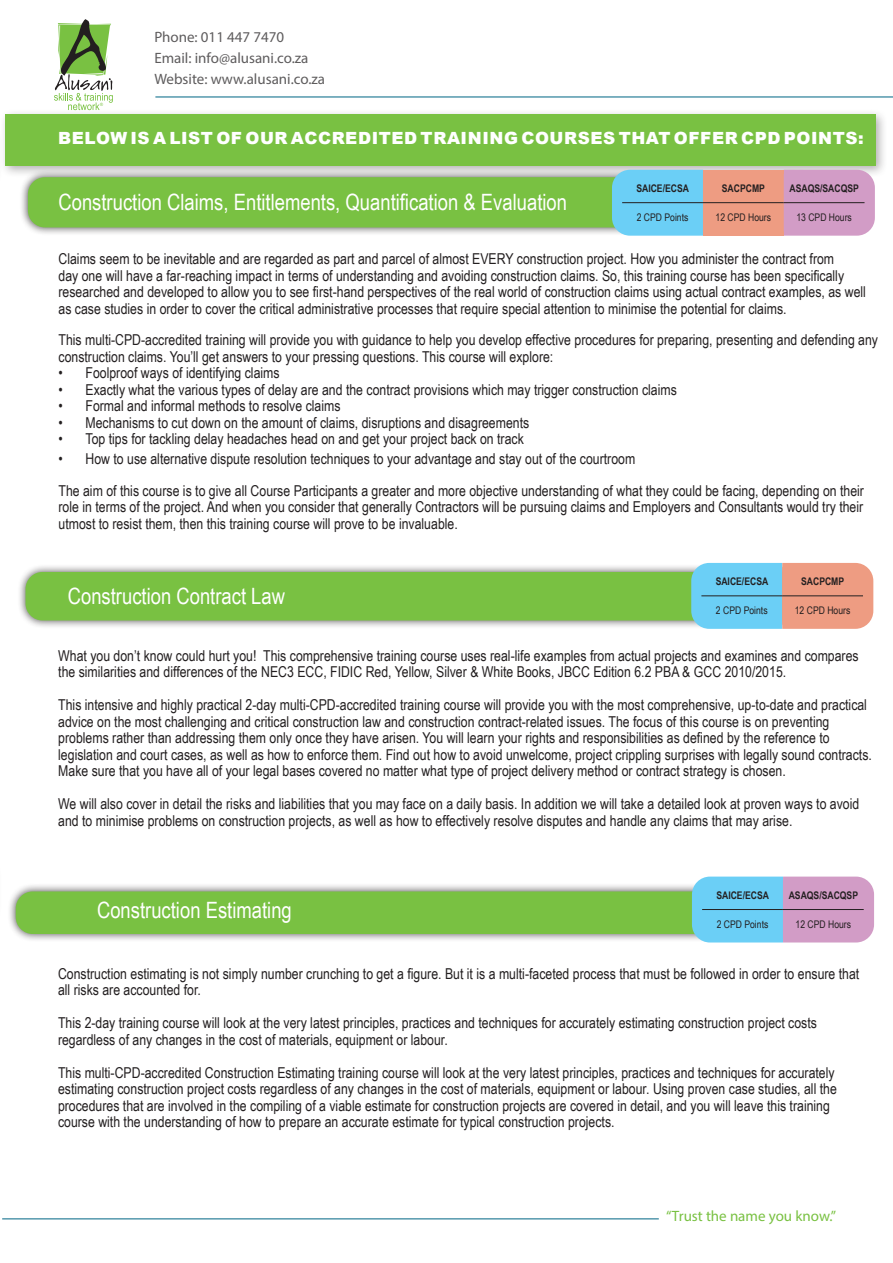
<style>
.page{position:relative;width:893px;height:1263px;background:#fff}
.page>*{position:absolute;margin:0;border:0;box-sizing:border-box;transform-origin:0 0}
.Heading{font:22.5px "Arial Narrow";color:#fff}
.Heading-2{font:900 16.8px "Arial";letter-spacing:.035em;color:#fff}
.Body{font:15px/16.5px "Arial Narrow";color:#231f20}
.t1{font:15px "Myriad Pro";color:#5e5c5d}
.t2{font:15px "Myriad Pro";color:#79c142}
.Body-2{font:10.5px "Arial Narrow";color:#231f20}
.Body-3{font:700 10.5px "Arial Narrow";color:#231f20}
.t3{font:4.35px "Arial Narrow";color:#79c142;scale:1.06 1}
</style>
<div class="page">
<div style="left:0;top:108px;width:888px;height:70px;background:#231f20;opacity:.36"></div>
<div style="left:5px;top:114px;width:870px;height:52px;background:#79c142"></div>
<svg style="left:54px;top:19px;width:59px;height:91px"></svg>
<hr style="left:2px;top:1218px;width:657px;height:1px;background:#5498ad">
<hr style="left:155px;top:96px;width:738px;height:2px;background:#5498ad">
<div style="left:20px;top:169px;width:806px;height:67px;background:#231f20;opacity:.75"></div>
<div style="left:28px;top:177px;width:789px;height:50px;background:#79c142;border-radius:17px"></div>
<svg style="left:612px;top:170px;width:263px;height:66px;background:#b7aec1"></svg>
<hr style="left:622px;top:202px;width:81px;height:1px;background:#231f20">
<hr style="left:703px;top:202px;width:81px;height:1px;background:#231f20">
<hr style="left:784px;top:202px;width:80px;height:1px;background:#231f20">
<hr style="left:0;top:126px;width:3px;height:61px;background:#fafafa">
<div style="left:17px;top:564px;width:806px;height:64px;background:#231f20;opacity:.75"></div>
<div style="left:26px;top:572px;width:789px;height:48px;background:#79c142;border-radius:17px"></div>
<div style="left:7px;top:883px;width:814px;height:59px;background:#231f20;opacity:.75"></div>
<div style="left:16px;top:891px;width:797px;height:43px;background:#79c142;border-radius:17px"></div>
<svg style="left:692px;top:876px;width:182px;height:66px;background:#a0b7de"></svg>
<hr style="left:702px;top:909px;width:81px;height:1px;background:#231f20">
<hr style="left:783px;top:909px;width:81px;height:1px;background:#231f20">
<svg style="left:691px;top:563px;width:182px;height:66px;background:#acb5bb"></svg>
<hr style="left:701px;top:596px;width:81px;height:1px;background:#231f20">
<hr style="left:782px;top:596px;width:81px;height:1px;background:#231f20">
<p class="t3" style="left:100px;top:101px;width:4px">®</p>
<p class="t1" style="left:154px;top:28px;width:131px">Phone: 011 447 7470</p>
<p class="t1" style="left:154px;top:49px;width:156px">Email: info@alusani.co.za</p>
<p class="t1" style="left:154px;top:70px;width:172px">Website: www.alusani.co.za</p>
<p class="Heading-2" style="left:58px;top:126px;width:807px">BELOW IS A LIST OF OUR ACCREDITED TRAINING COURSES THAT OFFER CPD POINTS:</p>
<p class="Heading" style="left:58px;top:185px;width:510px">Construction Claims, Entitlements, Quantification &amp; Evaluation</p>
<p class="Body-3" style="left:636px;top:180px;width:54px">SAICE/ECSA</p>
<p class="Body-3" style="left:722px;top:180px;width:45px">SACPCMP</p>
<p class="Body-3" style="left:789px;top:180px;width:71px">ASAQS/SACQSP</p>
<p class="Body-2" style="left:637px;top:209px;width:53px">2 CPD Points</p>
<p class="Body-2" style="left:716px;top:209px;width:57px">12 CPD Hours</p>
<p class="Body-2" style="left:796px;top:209px;width:57px">13 CPD Hours</p>
<p class="Body" style="left:59px;top:250px;width:809px">Claims seem to be inevitable and are regarded as part and parcel of almost EVERY construction project. How you administer the contract from<br>day one will have a far-reaching impact in terms of understanding and avoiding construction claims. So, this training course has been specifically researched and developed to allow you to see first-hand perspectives of the real world of construction claims using actual contract examples, as well as case studies in order to cover the critical administrative processes that require special attention to minimise the potential for claims.</p>
<p class="Body" style="left:59px;top:331px;width:821px">This multi-CPD-accredited training will provide you with guidance to help you develop effective procedures for preparing, presenting and defending any</p>
<p class="Body" style="left:59px;top:348px;width:496px">construction claims. You’ll get answers to your pressing questions. This course will explore:</p>
<p class="Body" style="left:59px;top:364px;width:223px">• Foolproof ways of identifying claims</p>
<p class="Body" style="left:59px;top:381px;width:620px">• Exactly what the various types of delay are and the contract provisions which may trigger construction claims</p>
<p class="Body" style="left:59px;top:397px;width:283px">• Formal and informal methods to resolve claims</p>
<p class="Body" style="left:59px;top:414px;width:472px">• Mechanisms to cut down on the amount of claims, disruptions and disagreements</p>
<p class="Body" style="left:59px;top:430px;width:467px">• Top tips for tackling delay headaches head on and get your project back on track</p>
<p class="Body" style="left:59px;top:450px;width:578px">• How to use alternative dispute resolution techniques to your advantage and stay out of the courtroom</p>
<p class="Body" style="left:59px;top:481px;width:807px;text-align:justify">The aim of this course is to give all Course Participants a greater and more objective understanding of what they could be facing, depending on their role in terms of the project. And when you consider that generally Contractors will be pursuing claims and Employers and Consultants would try their utmost to resist them, then this training course will prove to be invaluable.</p>
<p class="Heading" style="left:68px;top:579px;width:219px">Construction Contract Law</p>
<p class="Body-3" style="left:716px;top:574px;width:54px">SAICE/ECSA</p>
<p class="Body-3" style="left:801px;top:574px;width:45px">SACPCMP</p>
<p class="Body-2" style="left:716px;top:603px;width:53px">2 CPD Points</p>
<p class="Body-2" style="left:795px;top:603px;width:57px">12 CPD Hours</p>
<p class="Body" style="left:58px;top:646px;width:802px">What you don’t know could hurt you! This comprehensive training course uses real-life examples from actual projects and examines and compares the similarities and differences of the NEC3 ECC, FIDIC Red, Yellow, Silver &amp; White Books, JBCC Edition 6.2 PBA &amp; GCC 2010/2015.</p>
<p class="Body" style="left:58px;top:696px;width:815px">This intensive and highly practical 2-day multi-CPD-accredited training course will provide you with the most comprehensive, up-to-date and practical advice on the most challenging and critical construction law and construction contract-related issues. The focus of this course is on preventing problems rather than addressing them only once they have arisen. You will learn your rights and responsibilities as defined by the reference to legislation and court cases, as well as how to enforce them. Find out how to avoid unwelcome, project crippling surprises with legally sound contracts.<br>Make sure that you have all of your legal bases covered no matter what type of project delivery method or contract strategy is chosen.</p>
<p class="Body" style="left:58px;top:795px;width:803px">We will also cover in detail the risks and liabilities that you may face on a daily basis. In addition we will take a detailed look at proven ways to avoid and to minimise problems on construction projects, as well as how to effectively resolve disputes and handle any claims that may arise.</p>
<p class="Heading" style="left:97px;top:893px;width:196px">Construction Estimating</p>
<p class="Body-3" style="left:716px;top:887px;width:54px">SAICE/ECSA</p>
<p class="Body-3" style="left:789px;top:887px;width:71px">ASAQS/SACQSP</p>
<p class="Body-2" style="left:717px;top:916px;width:53px">2 CPD Points</p>
<p class="Body-2" style="left:795px;top:916px;width:57px">12 CPD Hours</p>
<p class="Body" style="left:58px;top:965px;width:803px">Construction estimating is not simply number crunching to get a figure. But it is a multi-faceted process that must be followed in order to ensure that all risks are accounted for.</p>
<p class="Body" style="left:58px;top:1014px;width:760px">This 2-day training course will look at the very latest principles, practices and techniques for accurately estimating construction project costs regardless of any changes in the cost of materials, equipment or labour.</p>
<p class="Body" style="left:58px;top:1064px;width:778px">This multi-CPD-accredited Construction Estimating training course will look at the very latest principles, practices and techniques for accurately</p>
<p class="Body" style="left:58px;top:1080px;width:780px">estimating construction project costs regardless of any changes in the cost of materials, equipment or labour. Using proven case studies, all the</p>
<p class="Body" style="left:58px;top:1097px;width:773px">procedures that are involved in the compiling of a viable estimate for construction projects are covered in detail, and you will leave this training course with the understanding of how to prepare an accurate estimate for typical construction projects.</p>
<p class="t2" style="left:666px;top:1207px;width:172px">“Trust the name you know.”</p>
</div>
